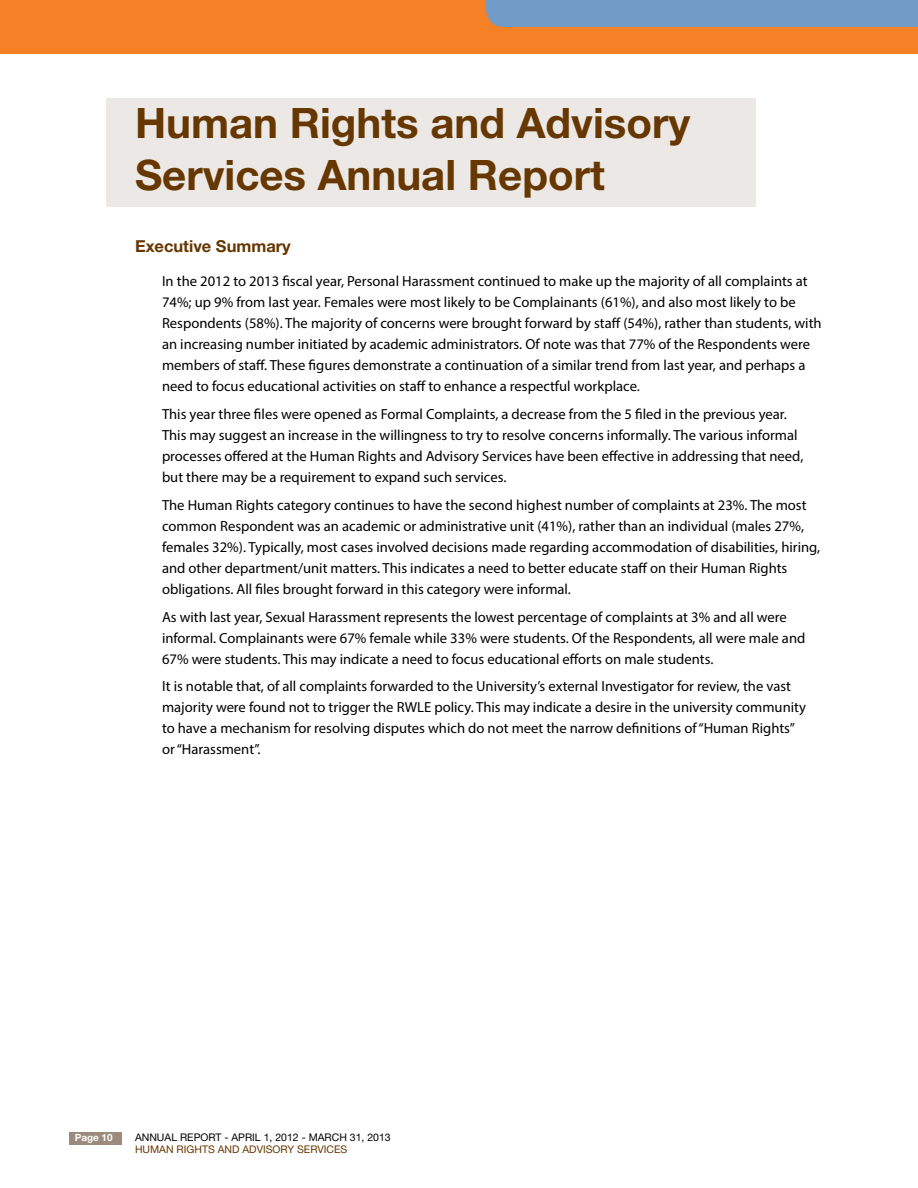
<style>
.page{position:relative;width:918px;height:1188px;background:#fff}
.page>*{position:absolute;margin:0;border:0;box-sizing:border-box;transform-origin:0 0}
.Section_Heading{font:700 42px/52.5px "Helvetica Neue LT Std";color:#663700}
.Subhead_1{font:700 16.5px "Helvetica Neue LT Std";color:#663700}
.Body_Copy{font:14.7px/21px "Myriad Pro";color:#000}
.t1{font:10.5px "Helvetica Neue LT Std";color:#000}
.t2{font:10.5px "Helvetica Neue LT Std";color:#663700}
.Subhead_1-2{font:700 9.9px "Helvetica Neue LT Std";color:#fff}
</style>
<div class="page">
<div style="left:0;top:0;width:918px;height:54px;background:#f58025"></div>
<div style="left:69px;top:1132px;width:53px;height:13px;background:#9a8b7d"></div>
<div style="left:486px;top:0;width:432px;height:27px;background:#729bc7"></div>
<div style="left:107px;top:98px;width:649px;height:108px;background:#ebe8e5"></div>
<p class="Section_Heading" style="left:135px;top:96px;width:557px">Human Rights and Advisory<br>Services Annual Report</p>
<p class="Subhead_1" style="left:135px;top:236px;width:157px">Executive Summary</p>
<p class="Body_Copy" style="left:162px;top:271px;width:661px">In the 2012 to 2013 fiscal year, Personal Harassment continued to make up the majority of all complaints at 74%; up 9% from last year. Females were most likely to be Complainants (61%), and also most likely to be Respondents (58%). The majority of concerns were brought forward by staff (54%), rather than students, with an increasing number initiated by academic administrators. Of note was that 77% of the Respondents were members of staff. These figures demonstrate a continuation of a similar trend from last year, and perhaps a need to focus educational activities on staff to enhance a respectful workplace.</p>
<p class="Body_Copy" style="left:162px;top:404px;width:643px">This year three files were opened as Formal Complaints, a decrease from the 5 filed in the previous year.<br>This may suggest an increase in the willingness to try to resolve concerns informally. The various informal processes offered at the Human Rights and Advisory Services have been effective in addressing that need, but there may be a requirement to expand such services.</p>
<p class="Body_Copy" style="left:162px;top:494px;width:660px">The Human Rights category continues to have the second highest number of complaints at 23%. The most common Respondent was an academic or administrative unit (41%), rather than an individual (males 27%, females 32%). Typically, most cases involved decisions made regarding accommodation of disabilities, hiring, and other department/unit matters. This indicates a need to better educate staff on their Human Rights obligations. All files brought forward in this category were informal.</p>
<p class="Body_Copy" style="left:162px;top:606px;width:645px">As with last year, Sexual Harassment represents the lowest percentage of complaints at 3% and all were informal. Complainants were 67% female while 33% were students. Of the Respondents, all were male and<br>67% were students. This may indicate a need to focus educational efforts on male students.</p>
<p class="Body_Copy" style="left:162px;top:676px;width:646px">It is notable that, of all complaints forwarded to the University’s external Investigator for review, the vast majority were found not to trigger the RWLE policy. This may indicate a desire in the university community to have a mechanism for resolving disputes which do not meet the narrow definitions of “Human Rights” or “Harassment”.</p>
<p class="Subhead_1-2" style="left:75px;top:1132px;width:39px">Page 10</p>
<p class="t1" style="left:135px;top:1132px;width:257px">ANNUAL REPORT - APRIL 1, 2012 - MARCH 31, 2013</p>
<p class="t2" style="left:135px;top:1143px;width:214px">HUMAN RIGHTS AND ADVISORY SERVICES</p>
</div>
